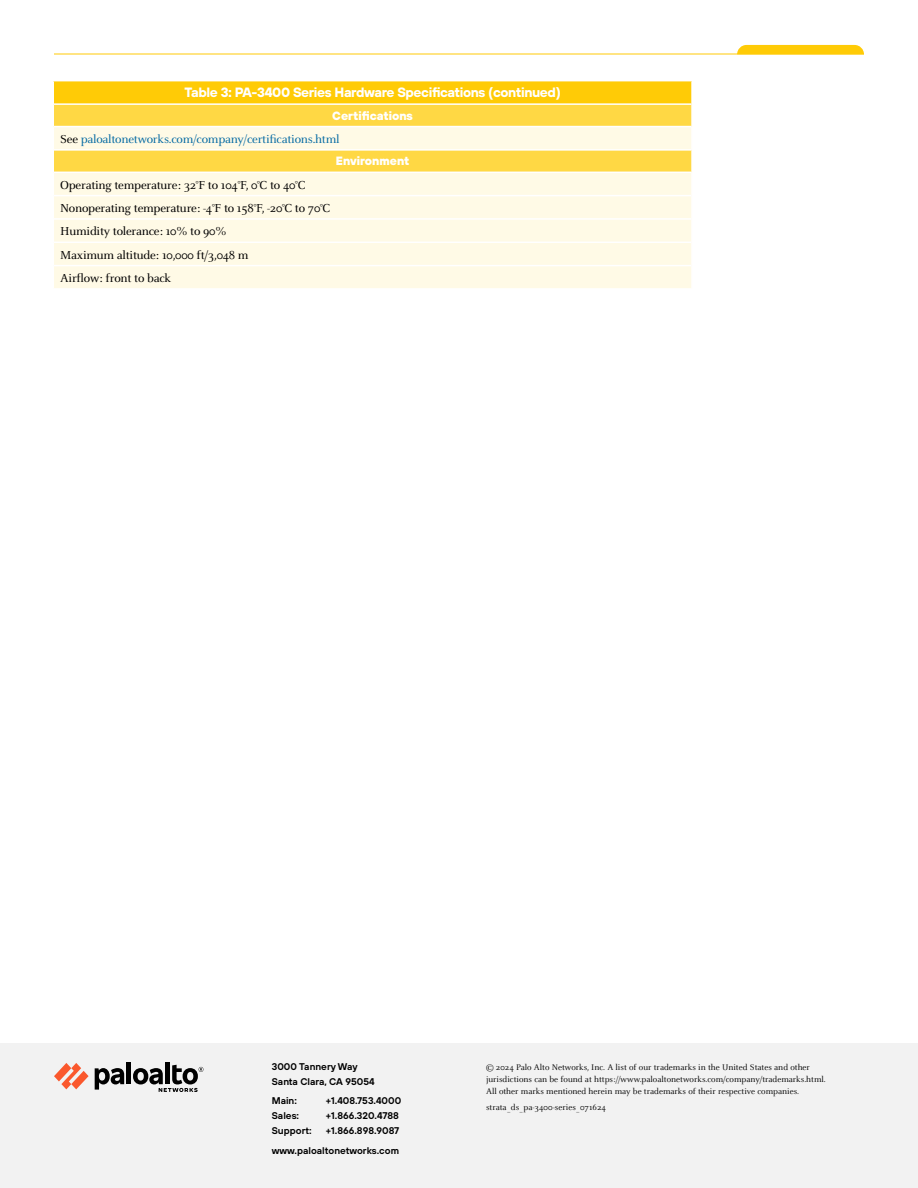
<style>
.page{position:relative;width:918px;height:1188px;background:#fff}
.page>*{position:absolute;margin:0;border:0;box-sizing:border-box;transform-origin:0 0}
.t1{font:700 13.5px "TT Hoves";letter-spacing:-.03em;color:#fff}
.t2{font:12.75px/23.2px "Celeste Pro";letter-spacing:-.02em;color:#000}
.t3{font:12.75px "Celeste Pro";letter-spacing:-.02em;color:#086ca4}
.t4{font:800 12px "TT Hoves";color:#fff}
.t5{font:600 9.75px/15px "TT Hoves";color:#000}
.t6{font:9px/12px "Celeste Pro";color:#000}
.s1{color:#000}
</style>
<div class="page">
<div style="left:0;top:1043px;width:918px;height:145px;background:#f2f2f2"></div>
<svg style="left:54px;top:1063px;width:35px;height:26px"></svg>
<hr style="left:127px;top:1063px;width:4px;height:21px;background:#000">
<svg style="left:95px;top:1068px;width:29px;height:22px"></svg>
<div style="left:165px;top:1063px;width:5px;height:21px;background:#000"></div>
<svg style="left:133px;top:1065px;width:70px;height:27px"></svg>
<svg style="left:737px;top:45px;width:127px;height:9px"></svg>
<hr style="left:54px;top:54px;width:810px;height:1px;background:#ffcb06">
<div style="left:53px;top:81px;width:639px;height:23px;background:#ffcb06"></div>
<div style="left:54px;top:105px;width:637px;height:21px;background:#ffd844"></div>
<svg style="left:54px;top:127px;width:637px;height:161px;fill:#fffae6"></svg>
<hr style="left:54px;top:103px;width:637px;height:2px;background:#fff">
<hr style="left:52px;top:81px;width:2px;height:23px;background:#fff">
<hr style="left:691px;top:81px;width:2px;height:23px;background:#fff">
<hr style="left:54px;top:195px;width:637px;height:1px;background:#fff">
<hr style="left:54px;top:218px;width:637px;height:2px;background:#fff">
<hr style="left:54px;top:242px;width:637px;height:1px;background:#fff">
<hr style="left:54px;top:265px;width:637px;height:1px;background:#fff">
<hr style="left:54px;top:149px;width:637px;height:2px;background:#fff">
<hr style="left:54px;top:172px;width:637px;height:1px;background:#fff">
<h1 class="t1" style="left:184px;top:83px;width:378px">Table 3: PA-3400 Series Hardware Specifications (continued)</h1>
<h3 class="t4" style="left:332px;top:107px;width:82px">Certifications</h3>
<h2 class="t3" style="left:60px;top:131px;width:281px"><span class="s1">See</span> paloaltonetworks.com/company/certifications.html</h2>
<h3 class="t4" style="left:336px;top:153px;width:75px">Environment</h3>
<h2 class="t2" style="left:60px;top:173px;width:272px">Operating temperature: 32°F to 104°F, 0°C to 40°C Nonoperating temperature: -4°F to 158°F, -20°C to 70°C Humidity tolerance: 10% to 90%<br>Maximum altitude: 10,000 ft/3,048 m<br>Airflow: front to back</h2>
<p class="t5" style="left:272px;top:1058px;width:104px">3000 Tannery Way<br>Santa Clara, CA 95054</p>
<p class="t5" style="left:272px;top:1093px;width:27px">Main:</p>
<p class="t5" style="left:326px;top:1093px;width:77px">+1.408.753.4000</p>
<p class="t5" style="left:272px;top:1108px;width:29px">Sales:</p>
<p class="t5" style="left:326px;top:1108px;width:75px">+1.866.320.4788</p>
<p class="t5" style="left:272px;top:1123px;width:41px">Support:</p>
<p class="t5" style="left:272px;top:1121px;width:129px;line-height:19.5px;text-align:right">+1.866.898.9087 www.paloaltonetworks.com</p>
<p class="t6" style="left:486px;top:1062px;width:341px">© 2024 Palo Alto Networks, Inc. A list of our trademarks in the United States and other jurisdictions can be found at https://www.paloaltonetworks.com/company/trademarks.html.<br>All other marks mentioned herein may be trademarks of their respective companies.</p>
<p class="t6" style="left:486px;top:1101px;width:122px">strata_ds_pa-3400-series_071624</p>
</div>
